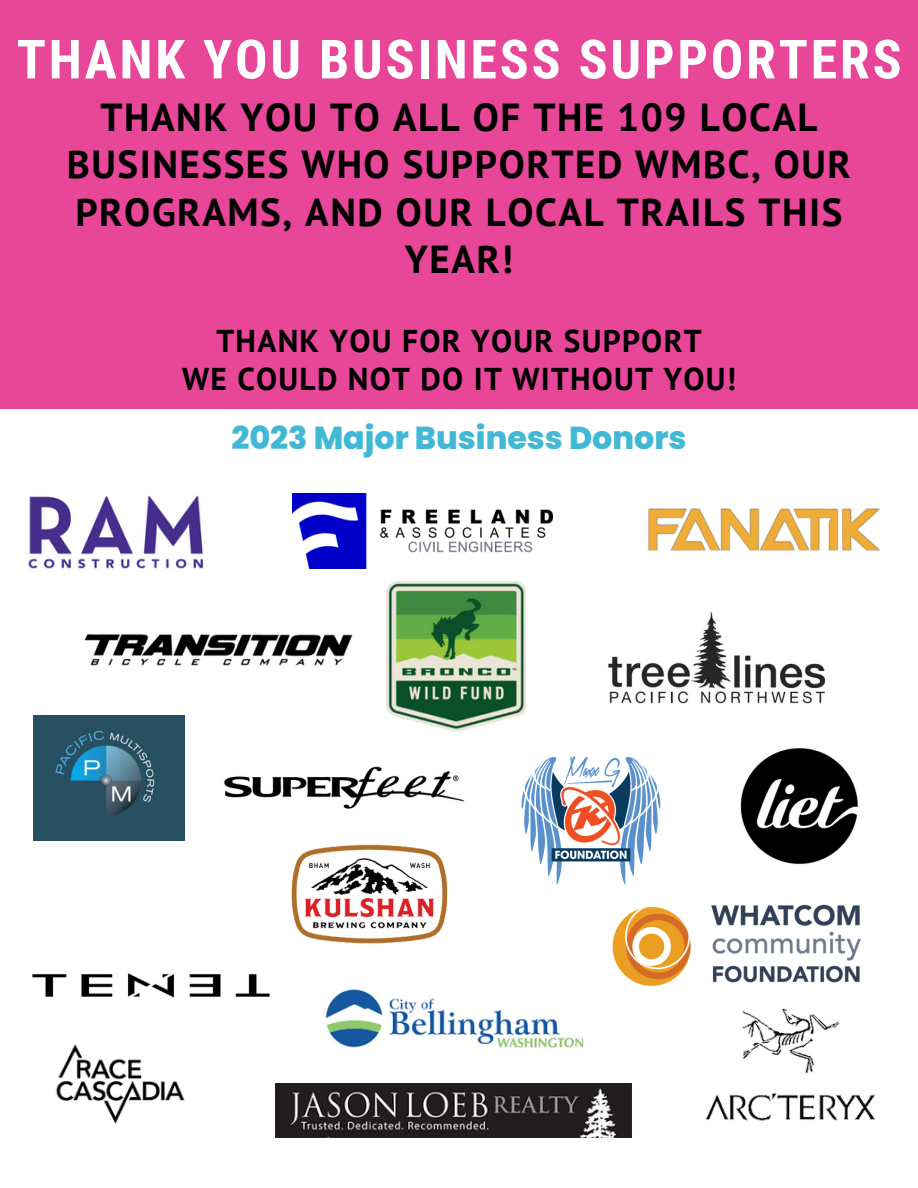
<style>
.page{position:relative;width:918px;height:1188px;background:#fff}
.page>*{position:absolute;margin:0;border:0;box-sizing:border-box;transform-origin:0 0}
.t1{font:700 54px "Roboto Condensed";letter-spacing:.05em;color:#fff}
.t2{font:700 39px/47.2px "PT Sans";letter-spacing:.04em;color:#000;text-align:center}
.t3{font:800 31.65px "Poppins";color:#41b8d5}
.t4{font:700 31.5px "PT Sans";letter-spacing:.04em;color:#000}
</style>
<div class="page">
<div style="left:0;top:0;width:918px;height:409px;background:#e84699"></div>
<img style="left:28px;top:496px;width:176px;height:73px">
<img style="left:648px;top:508px;width:232px;height:43px">
<img style="left:84px;top:634px;width:269px;height:32px">
<img style="left:291px;top:844px;width:157px;height:100px">
<img style="left:608px;top:612px;width:218px;height:91px">
<img style="left:740px;top:748px;width:118px;height:117px">
<img style="left:32px;top:973px;width:238px;height:25px">
<img style="left:33px;top:716px;width:151px;height:125px">
<img style="left:224px;top:766px;width:241px;height:43px">
<img style="left:325px;top:989px;width:259px;height:59px">
<img style="left:705px;top:1008px;width:171px;height:113px">
<img style="left:521px;top:756px;width:140px;height:129px">
<img style="left:276px;top:1084px;width:355px;height:54px">
<img style="left:386px;top:582px;width:140px;height:150px">
<img style="left:612px;top:904px;width:249px;height:82px">
<img style="left:56px;top:1044px;width:129px;height:80px">
<img style="left:293px;top:494px;width:259px;height:74px">
<p class="t1" style="left:17px;top:28px;width:886px">THANK YOU BUSINESS SUPPORTERS</p>
<p class="t2" style="left:67px;top:93px;width:786px">THANK YOU TO ALL OF THE 109 LOCAL<br>BUSINESSES WHO SUPPORTED WMBC, OUR<br>PROGRAMS, AND OUR LOCAL TRAILS THIS<br>YEAR!</p>
<p class="t4" style="left:216px;top:320px;width:487px">THANK YOU FOR YOUR SUPPORT</p>
<p class="t4" style="left:182px;top:358px;width:556px">WE COULD NOT DO IT WITHOUT YOU!</p>
<p class="t3" style="left:231px;top:416px;width:457px">2023 Major Business Donors</p>
</div>
